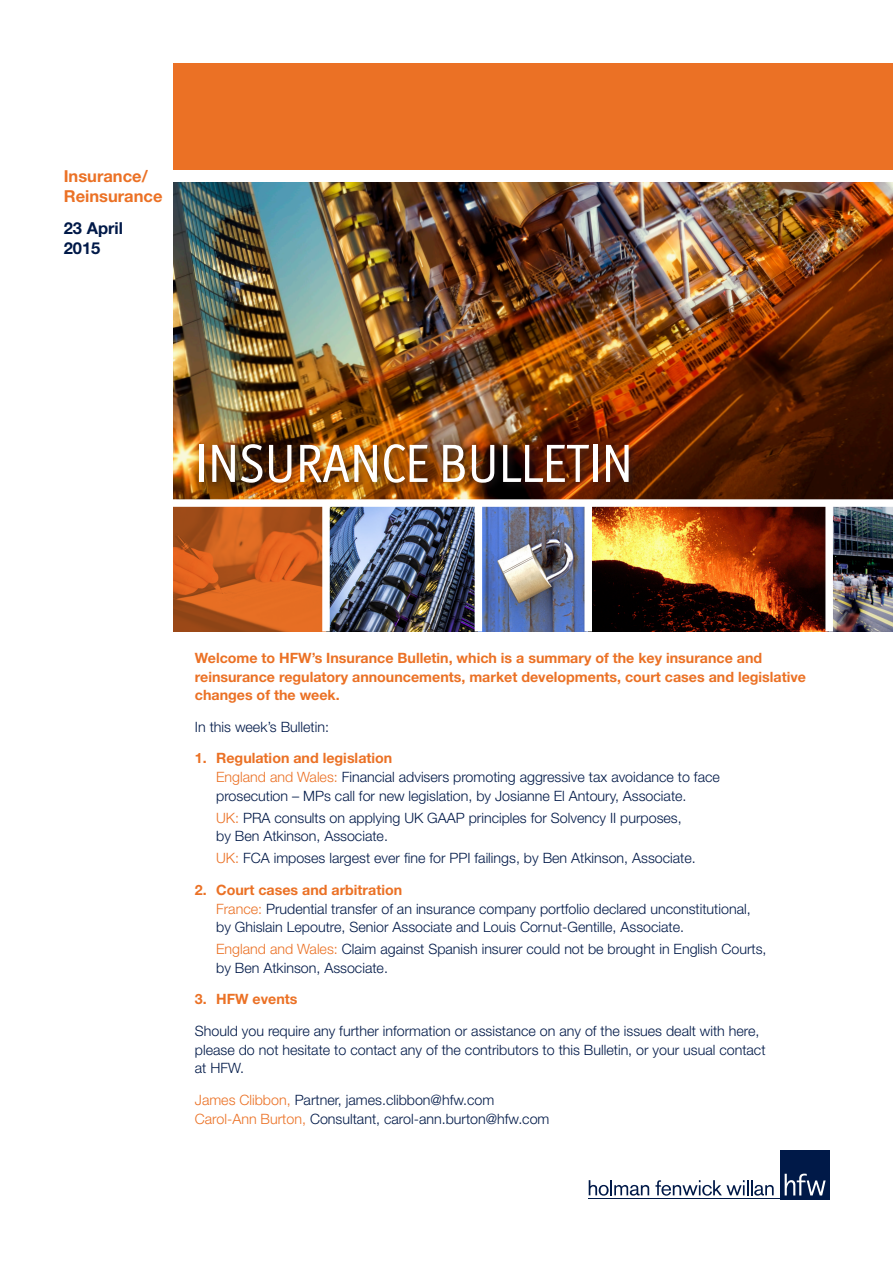
<style>
.page{position:relative;width:893px;height:1263px;background:#fff}
.page>*{position:absolute;margin:0;border:0;box-sizing:border-box;transform-origin:0 0}
.t1{font:54px "Officina Display ITC Std";color:#fff}
.t2{font:700 16.5px/19.8px "Helvetica Neue LT Std";color:#eb7125}
.t3{font:700 16.5px/19.8px "Helvetica Neue LT Std";color:#001948}
.Body_Copy{font:300 14.25px/18.8px "Helvetica Neue LT Std";color:#001948}
.Body_Copy-2{font:700 14.25px/18.8px "Helvetica Neue LT Std";color:#eb7125}
.s1{font-weight:700;color:#eb7125}
.s2{color:#eb7125}
</style>
<div class="page">
<div style="left:780px;top:1150px;width:49px;height:49px;background:#001948"></div>
<svg style="left:589px;top:1180px;width:60px;height:16px"></svg>
<svg style="left:655px;top:1180px;width:119px;height:16px"></svg>
<svg style="left:785px;top:1174px;width:41px;height:21px"></svg>
<hr style="left:588px;top:1198px;width:241px;height:1px;background:#001948">
<div style="left:174px;top:64px;width:719px;height:106px;background:#eb7125"></div>
<img style="left:174px;top:183px;width:719px;height:316px">
<div style="left:195px;top:440px;width:443px;height:52px;background:#231f20;opacity:.6"></div>
<img style="left:174px;top:507px;width:148px;height:124px">
<img style="left:330px;top:507px;width:145px;height:124px">
<img style="left:482px;top:507px;width:102px;height:124px">
<svg style="left:592px;top:507px;width:233px;height:124px;background:#773d15"></svg>
<img style="left:833px;top:507px;width:60px;height:124px">
<p class="t2" style="left:64px;top:166px;width:100px">Insurance/<br>Reinsurance</p>
<p class="t3" style="left:64px;top:218px;width:61px">23 April<br>2015</p>
<p class="t1" style="left:195px;top:432px;width:440px">INSURANCE BULLETIN</p>
<p class="Body_Copy-2" style="left:195px;top:648px;width:613px">Welcome to HFW’s Insurance Bulletin, which is a summary of the key insurance and reinsurance regulatory announcements, market developments, court cases and legislative changes of the week.</p>
<p class="Body_Copy" style="left:195px;top:717px;width:136px">In this week’s Bulletin:</p>
<p class="Body_Copy" style="left:216px;top:749px;width:505px;text-indent:-21px"><span class="s1">1. Regulation and legislation<br></span><span class="s2">England and Wales:</span> Financial advisers promoting aggressive tax avoidance to face prosecution – MPs call for new legislation, by Josianne El Antoury, Associate.</p>
<p class="Body_Copy" style="left:216px;top:808px;width:467px"><span class="s2">UK:</span> PRA consults on applying UK GAAP principles for Solvency II purposes, by Ben Atkinson, Associate.</p>
<p class="Body_Copy" style="left:216px;top:848px;width:481px"><span class="s2">UK:</span> FCA imposes largest ever fine for PPI failings, by Ben Atkinson, Associate.</p>
<p class="Body_Copy" style="left:216px;top:880px;width:536px;text-indent:-21px"><span class="s1">2. Court cases and arbitration<br></span><span class="s2">France:</span> Prudential transfer of an insurance company portfolio declared unconstitutional, by Ghislain Lepoutre, Senior Associate and Louis Cornut-Gentille, Associate.</p>
<p class="Body_Copy" style="left:216px;top:939px;width:552px"><span class="s2">England and Wales:</span> Claim against Spanish insurer could not be brought in English Courts, by Ben Atkinson, Associate.</p>
<p class="Body_Copy-2" style="left:195px;top:989px;width:104px">3. HFW events</p>
<p class="Body_Copy" style="left:195px;top:1021px;width:572px">Should you require any further information or assistance on any of the issues dealt with here, please do not hesitate to contact any of the contributors to this Bulletin, or your usual contact at HFW.</p>
<p class="Body_Copy" style="left:195px;top:1090px;width:356px"><span class="s2">James Clibbon,</span> Partner, james.clibbon@hfw.com<br><span class="s2">Carol-Ann Burton,</span> Consultant, carol-ann.burton@hfw.com</p>
</div>
